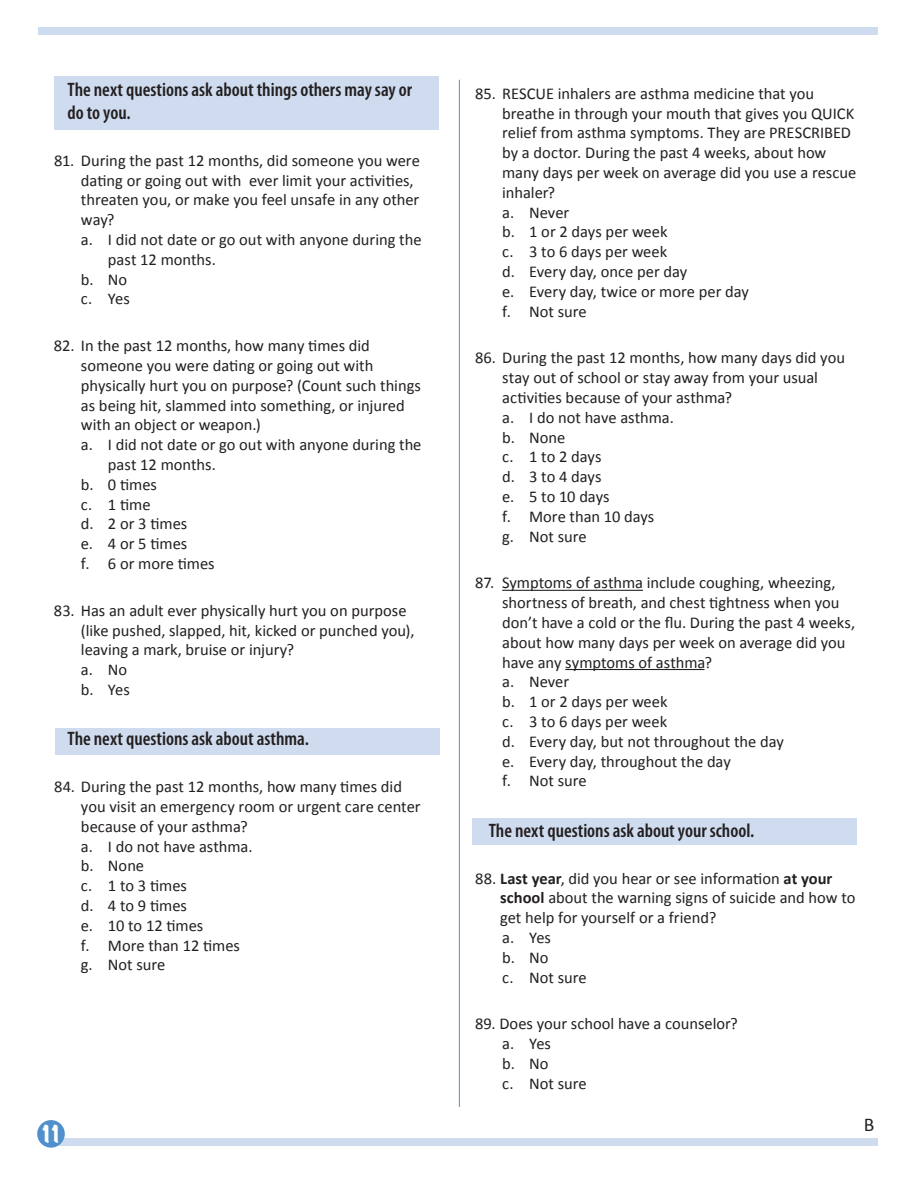
<style>
.page{position:relative;width:918px;height:1188px;background:#fff}
.page>*{position:absolute;margin:0;border:0;box-sizing:border-box;transform-origin:0 0}
.t1{font:expanded 21px "Marker Felt";color:#fff}
.t2{font:600 condensed 19.5px/23.4px "Myriad Pro";color:#231f20}
.t3{font:19.5px "Calibri";color:#231f20}
.t4{font:16.5px/19.8px "Calibri";letter-spacing:-.005em;color:#231f20}
.s1{font-weight:700}
</style>
<div class="page">
<div style="left:45px;top:1138px;width:833px;height:8px;background:#cfdcef"></div>
<div style="left:37px;top:1120px;width:28px;height:28px;background:#5090cc;border-radius:50%"></div>
<div style="left:472px;top:818px;width:385px;height:27px;background:#cfdcef"></div>
<div style="left:54px;top:76px;width:385px;height:53px;background:#cfdcef"></div>
<div style="left:55px;top:728px;width:384px;height:27px;background:#cfdcef"></div>
<hr style="left:459px;top:80px;width:1px;height:1027px;background:#5090cc">
<div style="left:38px;top:27px;width:840px;height:7px;background:#cfdcef"></div>
<hr style="left:502px;top:590px;width:141px;height:1px;background:#231f20">
<hr style="left:565px;top:669px;width:140px;height:1px;background:#231f20">
<p class="t2" style="left:68px;top:78px;width:346px">The next questions ask about things others may say or do to you.</p>
<p class="t4" style="left:54px;top:151px;width:367px">81. During the past 12 months, did someone you were</p>
<p class="t4" style="left:81px;top:170px;width:334px">dating or going out with ever limit your activities,</p>
<p class="t4" style="left:81px;top:190px;width:340px">threaten you, or make you feel unsafe in any other</p>
<p class="t4" style="left:81px;top:210px;width:35px">way?</p>
<p class="t4" style="left:81px;top:230px;width:342px">a. I did not date or go out with anyone during the</p>
<p class="t4" style="left:108px;top:250px;width:109px">past 12 months.</p>
<p class="t4" style="left:81px;top:269px;width:48px">b. No</p>
<p class="t4" style="left:81px;top:289px;width:50px">c. Yes</p>
<p class="t4" style="left:54px;top:336px;width:317px">82. In the past 12 months, how many times did</p>
<p class="t4" style="left:81px;top:356px;width:294px">someone you were dating or going out with</p>
<p class="t4" style="left:81px;top:375px;width:342px">physically hurt you on purpose? (Count such things</p>
<p class="t4" style="left:81px;top:395px;width:325px">as being hit, slammed into something, or injured</p>
<p class="t4" style="left:81px;top:415px;width:181px">with an object or weapon.)</p>
<p class="t4" style="left:81px;top:435px;width:342px">a. I did not date or go out with anyone during the</p>
<p class="t4" style="left:108px;top:455px;width:109px">past 12 months.</p>
<p class="t4" style="left:81px;top:474px;width:78px">b. 0 times</p>
<p class="t4" style="left:81px;top:494px;width:71px">c. 1 time</p>
<p class="t4" style="left:81px;top:514px;width:108px">d. 2 or 3 times</p>
<p class="t4" style="left:81px;top:534px;width:108px">e. 4 or 5 times</p>
<p class="t4" style="left:81px;top:554px;width:135px">f. 6 or more times</p>
<p class="t4" style="left:81px;top:600px;width:335px;text-indent:-27px">83. Has an adult ever physically hurt you on purpose (like pushed, slapped, hit, kicked or punched you), leaving a mark, bruise or injury?<br>a. No<br>b. Yes</p>
<p class="t2" style="left:68px;top:728px;width:243px">The next questions ask about asthma.</p>
<p class="t4" style="left:81px;top:777px;width:341px;text-indent:-27px">84. During the past 12 months, how many times did you visit an emergency room or urgent care center because of your asthma?<br>a. I do not have asthma.<br>b. None<br>c. 1 to 3 times<br>d. 4 to 9 times<br>e. 10 to 12 times<br>f. More than 12 times<br>g. Not sure</p>
<p class="t4" style="left:502px;top:84px;width:356px;text-indent:-27px">85. RESCUE inhalers are asthma medicine that you breathe in through your mouth that gives you QUICK relief from asthma symptoms. They are PRESCRIBED by a doctor. During the past 4 weeks, about how many days per week on average did you use a rescue inhaler?<br>a. Never<br>b. 1 or 2 days per week<br>c. 3 to 6 days per week<br>d. Every day, once per day<br>e. Every day, twice or more per day<br>f. Not sure</p>
<p class="t4" style="left:502px;top:348px;width:344px;text-indent:-27px">86. During the past 12 months, how many days did you stay out of school or stay away from your usual activities because of your asthma?<br>a. I do not have asthma.<br>b. None<br>c. 1 to 2 days<br>d. 3 to 4 days<br>e. 5 to 10 days<br>f. More than 10 days<br>g. Not sure</p>
<p class="t4" style="left:502px;top:573px;width:354px;text-indent:-27px">87. Symptoms of asthma include coughing, wheezing, shortness of breath, and chest tightness when you don’t have a cold or the flu. During the past 4 weeks, about how many days per week on average did you have any symptoms of asthma?<br>a. Never<br>b. 1 or 2 days per week<br>c. 3 to 6 days per week<br>d. Every day, but not throughout the day<br>e. Every day, throughout the day<br>f. Not sure</p>
<p class="t2" style="left:489px;top:819px;width:267px">The next questions ask about your school.</p>
<p class="t4" style="left:500px;top:868px;width:357px;text-indent:-25px">88. <span class="s1">Last year</span>, did you hear or see information <span class="s1">at your school</span> about the warning signs of suicide and how to get help for yourself or a friend?<br>a. Yes<br>b. No<br>c. Not sure</p>
<p class="t4" style="left:502px;top:1014px;width:237px;text-indent:-27px">89. Does your school have a counselor? a. Yes<br>b. No<br>c. Not sure</p>
<p class="t1" style="left:39px;top:1117px;width:24px">11</p>
<p class="t3" style="left:864px;top:1112px;width:12px">B</p>
<p class="t1" style="left:40px;top:1132px;width:24px">11</p>
</div>
